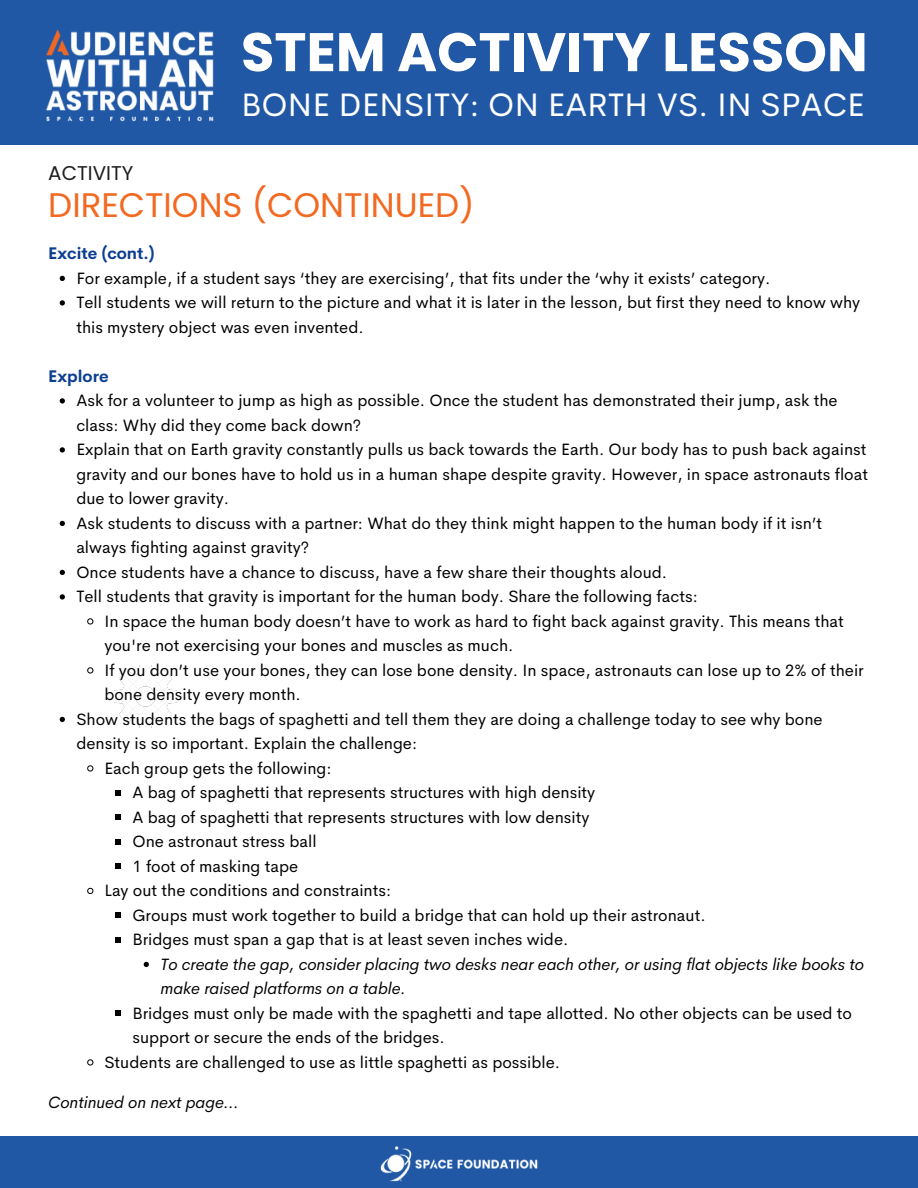
<style>
.page{position:relative;width:918px;height:1188px;background:#fff}
.page>*{position:absolute;margin:0;border:0;box-sizing:border-box;transform-origin:0 0}
.t1{font:700 54.3px "Poppins";color:#fff}
.t2{font:34.05px "Poppins";color:#f26a22}
.t3{font:32.7px "Cerebri Sans";color:#fff}
.t4{font:19.95px "Poppins";color:#1e1e1e}
.t5{font:16.5px/24.5px "Cerebri Sans";color:#000}
.t6{font:italic 16.5px/24.5px "Cerebri Sans";color:#000}
.t7{font:700 16.5px "Cerebri Sans";color:#0b3d91}
</style>
<div class="page">
<img style="left:114px;top:666px;width:62px;height:61px">
<div style="left:0;top:0;width:918px;height:145px;background:#2058a5"></div>
<svg style="left:60px;top:276px;width:5px;height:5px"></svg>
<svg style="left:60px;top:300px;width:5px;height:6px"></svg>
<svg style="left:60px;top:398px;width:5px;height:6px"></svg>
<svg style="left:60px;top:447px;width:5px;height:6px"></svg>
<svg style="left:60px;top:521px;width:5px;height:5px"></svg>
<svg style="left:60px;top:570px;width:5px;height:5px"></svg>
<svg style="left:60px;top:594px;width:5px;height:6px"></svg>
<svg style="left:87px;top:618px;width:7px;height:7px"></svg>
<svg style="left:87px;top:667px;width:7px;height:7px"></svg>
<svg style="left:60px;top:717px;width:5px;height:5px"></svg>
<svg style="left:87px;top:765px;width:7px;height:7px"></svg>
<svg style="left:116px;top:790px;width:5px;height:6px"></svg>
<svg style="left:116px;top:815px;width:5px;height:5px"></svg>
<svg style="left:116px;top:839px;width:5px;height:6px"></svg>
<svg style="left:116px;top:864px;width:5px;height:5px"></svg>
<svg style="left:87px;top:887px;width:7px;height:7px"></svg>
<svg style="left:116px;top:913px;width:5px;height:5px"></svg>
<svg style="left:116px;top:937px;width:5px;height:6px"></svg>
<svg style="left:144px;top:962px;width:5px;height:5px"></svg>
<svg style="left:116px;top:1011px;width:5px;height:5px"></svg>
<svg style="left:87px;top:1059px;width:7px;height:7px"></svg>
<div style="left:0;top:1136px;width:918px;height:52px;background:#2058a5"></div>
<img style="left:380px;top:1146px;width:158px;height:36px">
<img style="left:46px;top:29px;width:168px;height:93px">
<h1 class="t1" style="left:241px;top:14px;width:628px">STEM ACTIVITY LESSON</h1>
<h3 class="t3" style="left:241px;top:84px;width:625px">BONE DENSITY: ON EARTH VS. IN SPACE</h3>
<p class="t4" style="left:48px;top:159px;width:87px">ACTIVITY</p>
<h2 class="t2" style="left:48px;top:181px;width:428px">DIRECTIONS (CONTINUED)</h2>
<p class="t7" style="left:48px;top:243px;width:108px">Excite (cont.)</p>
<p class="t5" style="left:76px;top:266px;width:785px">For example, if a student says ‘they are exercising’, that fits under the ‘why it exists’ category.<br>Tell students we will return to the picture and what it is later in the lesson, but first they need to know why this mystery object was even invented.</p>
<p class="t7" style="left:48px;top:365px;width:62px">Explore</p>
<p class="t5" style="left:76px;top:388px;width:793px">Ask for a volunteer to jump as high as possible. Once the student has demonstrated their jump, ask the class: Why did they come back down?<br>Explain that on Earth gravity constantly pulls us back towards the Earth. Our body has to push back against gravity and our bones have to hold us in a human shape despite gravity. However, in space astronauts float due to lower gravity.<br>Ask students to discuss with a partner: What do they think might happen to the human body if it isn’t always fighting against gravity?<br>Once students have a chance to discuss, have a few share their thoughts aloud.<br>Tell students that gravity is important for the human body. Share the following facts:</p>
<p class="t5" style="left:104px;top:609px;width:741px">In space the human body doesn’t have to work as hard to fight back against gravity. This means that</p>
<p class="t5" style="left:104px;top:633px;width:411px">you're not exercising your bones and muscles as much.</p>
<p class="t5" style="left:104px;top:658px;width:761px">If you don’t use your bones, they can lose bone density. In space, astronauts can lose up to 2% of their</p>
<p class="t5" style="left:104px;top:682px;width:198px">bone density every month.</p>
<p class="t5" style="left:76px;top:707px;width:748px">Show students the bags of spaghetti and tell them they are doing a challenge today to see why bone</p>
<p class="t5" style="left:76px;top:731px;width:342px">density is so important. Explain the challenge:</p>
<p class="t5" style="left:104px;top:756px;width:229px">Each group gets the following:</p>
<p class="t5" style="left:132px;top:780px;width:464px">A bag of spaghetti that represents structures with high density</p>
<p class="t5" style="left:132px;top:805px;width:459px">A bag of spaghetti that represents structures with low density</p>
<p class="t5" style="left:132px;top:829px;width:186px">One astronaut stress ball</p>
<p class="t5" style="left:132px;top:854px;width:167px">1 foot of masking tape</p>
<p class="t5" style="left:104px;top:878px;width:288px">Lay out the conditions and constraints:</p>
<p class="t5" style="left:132px;top:903px;width:575px">Groups must work together to build a bridge that can hold up their astronaut.</p>
<p class="t5" style="left:132px;top:927px;width:437px">Bridges must span a gap that is at least seven inches wide.</p>
<p class="t6" style="left:161px;top:952px;width:705px">To create the gap, consider placing two desks near each other, or using flat objects like books to make raised platforms on a table.</p>
<p class="t5" style="left:132px;top:1001px;width:721px">Bridges must only be made with the spaghetti and tape allotted. No other objects can be used to</p>
<p class="t5" style="left:132px;top:1025px;width:314px">support or secure the ends of the bridges.</p>
<p class="t5" style="left:104px;top:1050px;width:457px">Students are challenged to use as little spaghetti as possible.</p>
<p class="t6" style="left:48px;top:1090px;width:192px">Continued on next page...</p>
</div>
